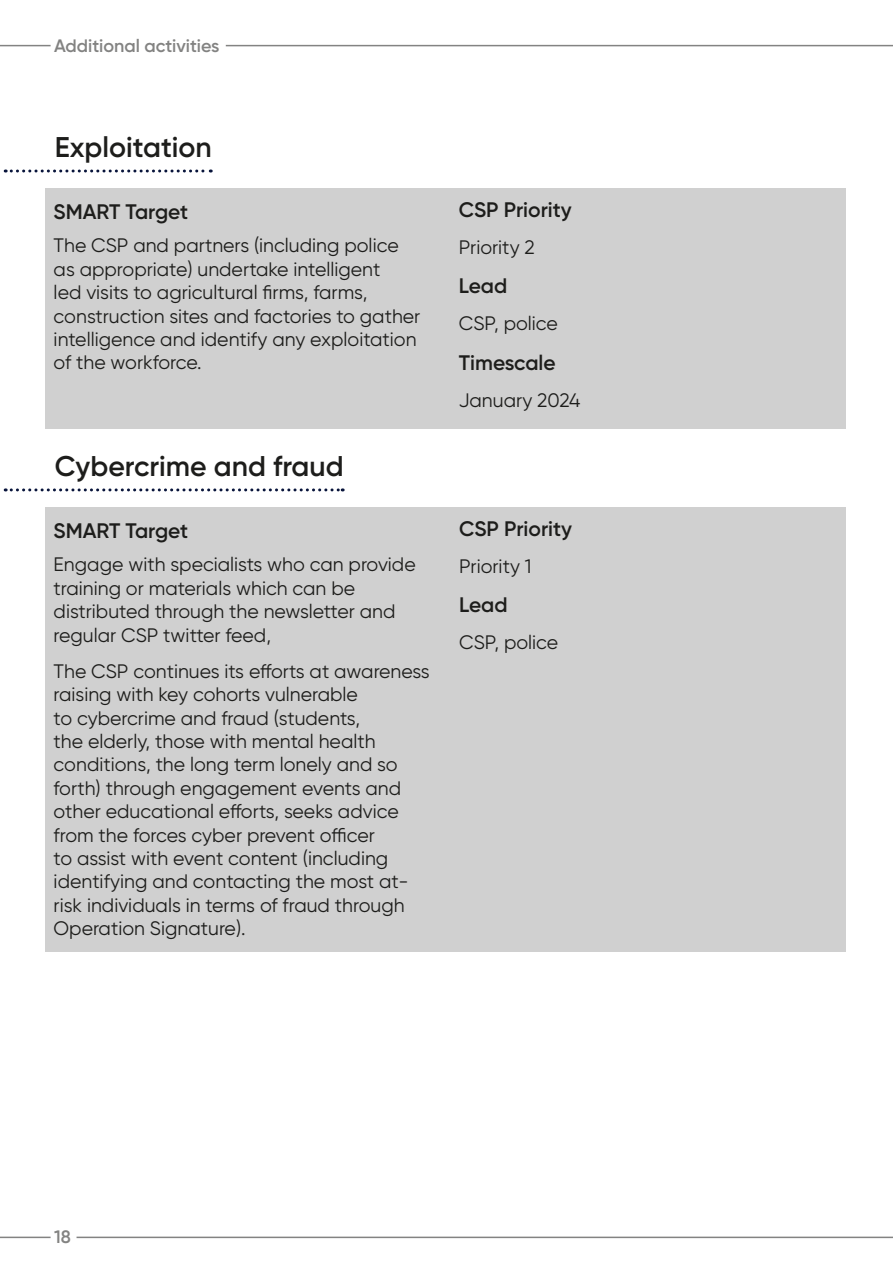
<style>
.page{position:relative;width:893px;height:1263px;background:#fff}
.page>*{position:absolute;margin:0;border:0;box-sizing:border-box;transform-origin:0 0}
.Header_3{font:600 28.5px "Gilroy";color:#1d1d1b}
.Header_4{font:600 21px "Gilroy";color:#1d1d1b}
.Body{font:19.5px/23.4px "Gilroy";color:#1d1d1b}
.t1{font:600 18px "Gilroy";color:#838382}
</style>
<div class="page">
<div style="left:45px;top:507px;width:801px;height:444px;background:#d0d0d0"></div>
<hr style="left:0;top:45px;width:51px;height:1px;background:#838382">
<hr style="left:226px;top:45px;width:667px;height:1px;background:#838382">
<div style="left:45px;top:188px;width:801px;height:241px;background:#d0d0d0"></div>
<hr style="left:0;top:1236px;width:51px;height:2px;background:#838382">
<hr style="left:77px;top:1236px;width:816px;height:2px;background:#838382">
<svg style="left:5px;top:169px;width:206px;height:3px"></svg>
<svg style="left:5px;top:488px;width:338px;height:3px"></svg>
<p class="t1" style="left:54px;top:34px;width:167px">Additional activities</p>
<h3 class="Header_3" style="left:55px;top:129px;width:159px">Exploitation</h3>
<h4 class="Header_4" style="left:54px;top:198px;width:136px">SMART Target</h4>
<p class="Body" style="left:54px;top:234px;width:368px">The CSP and partners (including police as appropriate) undertake intelligent<br>led visits to agricultural firms, farms, construction sites and factories to gather intelligence and identify any exploitation of the workforce.</p>
<h3 class="Header_3" style="left:55px;top:448px;width:290px">Cybercrime and fraud</h3>
<h4 class="Header_4" style="left:54px;top:517px;width:136px">SMART Target</h4>
<p class="Body" style="left:54px;top:553px;width:364px">Engage with specialists who can provide training or materials which can be distributed through the newsletter and regular CSP twitter feed,</p>
<p class="Body" style="left:54px;top:659px;width:377px">The CSP continues its efforts at awareness raising with key cohorts vulnerable<br>to cybercrime and fraud (students,<br>the elderly, those with mental health conditions, the long term lonely and so forth) through engagement events and other educational efforts, seeks advice from the forces cyber prevent officer<br>to assist with event content (including identifying and contacting the most at&shy;risk individuals in terms of fraud through Operation Signature).</p>
<h4 class="Header_4" style="left:459px;top:196px;width:114px">CSP Priority</h4>
<p class="Body" style="left:459px;top:235px;width:77px">Priority 2</p>
<h4 class="Header_4" style="left:459px;top:273px;width:50px">Lead</h4>
<p class="Body" style="left:459px;top:312px;width:101px">CSP, police</p>
<h4 class="Header_4" style="left:459px;top:349px;width:98px">Timescale</h4>
<p class="Body" style="left:459px;top:388px;width:123px">January 2024</p>
<h4 class="Header_4" style="left:459px;top:515px;width:114px">CSP Priority</h4>
<p class="Body" style="left:459px;top:554px;width:74px">Priority 1</p>
<h4 class="Header_4" style="left:459px;top:592px;width:50px">Lead</h4>
<p class="Body" style="left:459px;top:630px;width:101px">CSP, police</p>
<p class="t1" style="left:54px;top:1226px;width:18px">18</p>
</div>
